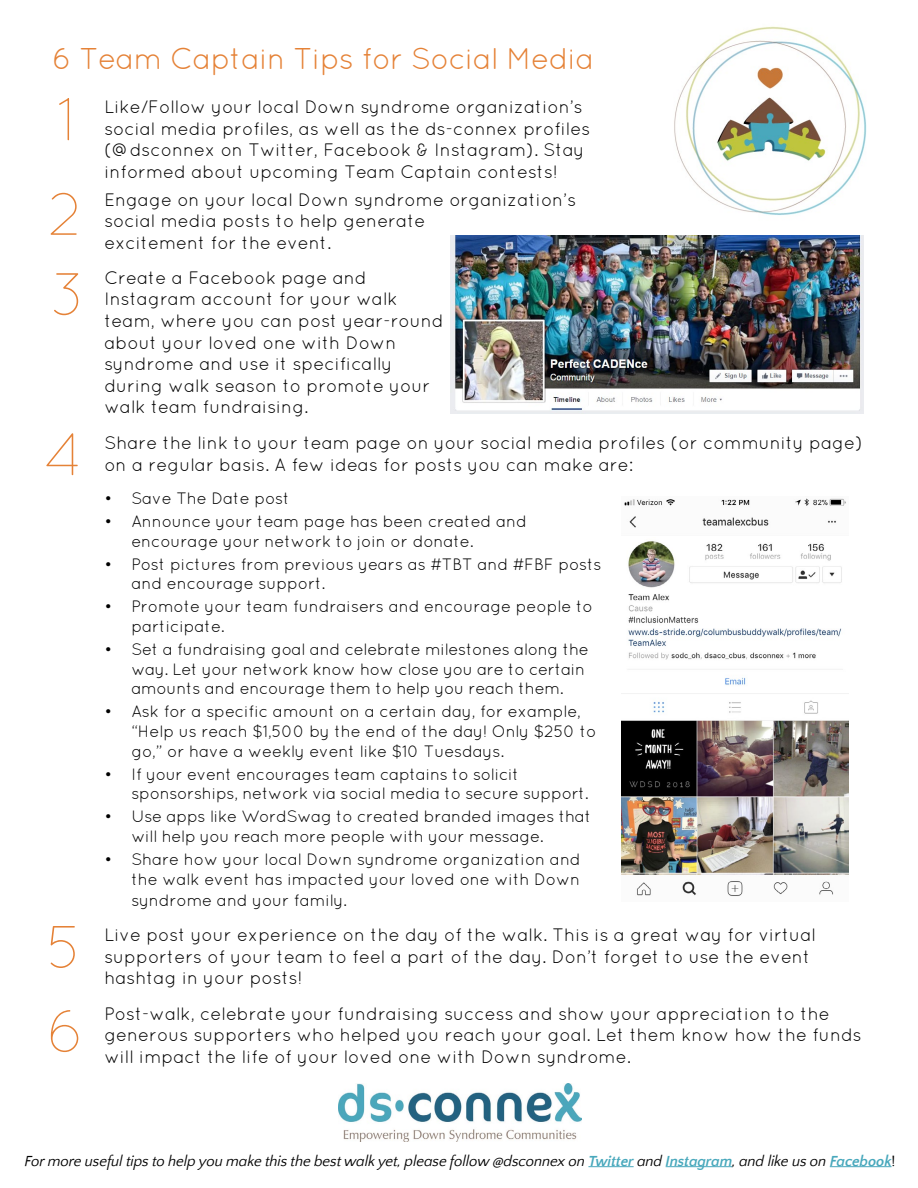
<style>
.page{position:relative;width:918px;height:1188px;background:#fff}
.page>*{position:absolute;margin:0;border:0;box-sizing:border-box;transform-origin:0 0}
.t1{font:300 60px/94.5px "Quicksand";color:#e58237}
.t2{font:30px "Quicksand";letter-spacing:-.02em;color:#e58237}
.t3{font:18px/21.6px "Quicksand";color:#000}
.t4{font:16.5px/19.8px "Quicksand";letter-spacing:-.01em;color:#000}
.t5{font:italic 15px "Quattrocento Sans";letter-spacing:-.01em;color:#000}
.s1{font-weight:700;color:#48a8bc}
.s2{font-style:normal}
</style>
<div class="page">
<hr style="left:588px;top:1166px;width:46px;height:1px;background:#48a8bc">
<hr style="left:666px;top:1166px;width:66px;height:1px;background:#48a8bc">
<hr style="left:830px;top:1166px;width:62px;height:1px;background:#48a8bc">
<img style="left:338px;top:1084px;width:243px;height:58px">
<img style="left:621px;top:498px;width:228px;height:398px">
<img style="left:450px;top:236px;width:414px;height:177px">
<img style="left:674px;top:26px;width:193px;height:190px">
<h2 class="t2" style="left:52px;top:41px;width:543px">6 Team Captain Tips for Social Media</h2>
<h1 class="t1" style="left:48px;top:72px;width:37px">1<br>2</h1>
<h1 class="t1" style="left:50px;top:247px;width:38px">3</h1>
<p class="t3" style="left:104px;top:96px;width:487px">Like/Follow your local Down syndrome organization’s social media profiles, as well as the ds-connex profiles (@dsconnex on Twitter, Facebook &amp; Instagram). Stay informed about upcoming Team Captain contests!</p>
<p class="t3" style="left:104px;top:188px;width:473px">Engage on your local Down syndrome organization’s social media posts to help generate<br>excitement for the event.</p>
<p class="t3" style="left:104px;top:267px;width:341px">Create a Facebook page and<br>Instagram account for your walk team, where you can post year-round about your loved one with Down syndrome and use it specifically during walk season to promote your walk team fundraising.</p>
<p class="t3" style="left:104px;top:431px;width:760px">Share the link to your team page on your social media profiles (or community page)</p>
<h1 class="t1" style="left:43px;top:407px;width:41px">4</h1>
<p class="t3" style="left:104px;top:454px;width:530px">on a regular basis. A few ideas for posts you can make are:</p>
<p class="t4" style="left:104px;top:488px;width:187px">• Save The Date post</p>
<p class="t4" style="left:131px;top:511px;width:397px;text-indent:-27px">• Announce your team page has been created and encourage your network to join or donate.</p>
<p class="t4" style="left:131px;top:554px;width:472px;text-indent:-27px">• Post pictures from previous years as #TBT and #FBF posts and encourage support.</p>
<p class="t4" style="left:131px;top:596px;width:463px;text-indent:-27px">• Promote your team fundraisers and encourage people to participate.</p>
<p class="t4" style="left:131px;top:639px;width:459px;text-indent:-27px">• Set a fundraising goal and celebrate milestones along the way. Let your network know how close you are to certain amounts and encourage them to help you reach them.</p>
<p class="t4" style="left:131px;top:701px;width:467px;text-indent:-27px">• Ask for a specific amount on a certain day, for example, “Help us reach $1,500 by the end of the day! Only $250 to go,” or have a weekly event like $10 Tuesdays.</p>
<p class="t4" style="left:131px;top:764px;width:459px;text-indent:-27px">• If your event encourages team captains to solicit sponsorships, network via social media to secure support.</p>
<p class="t4" style="left:131px;top:806px;width:461px;text-indent:-27px">• Use apps like WordSwag to created branded images that will help you reach more people with your message.</p>
<p class="t4" style="left:104px;top:849px;width:478px;text-align:right">• Share how your local Down syndrome organization and the walk event has impacted your loved one with Down</p>
<p class="t4" style="left:131px;top:890px;width:217px">syndrome and your family.</p>
<p class="t3" style="left:104px;top:924px;width:713px">Live post your experience on the day of the walk. This is a great way for virtual supporters of your team to feel a part of the day. Don’t forget to use the event hashtag in your posts!</p>
<p class="t3" style="left:104px;top:1002px;width:759px">Post-walk, celebrate your fundraising success and show your appreciation to the generous supporters who helped you reach your goal. Let them know how the funds will impact the life of your loved one with Down syndrome.</p>
<h1 class="t1" style="left:47px;top:905px;width:40px;line-height:84px">5<br>6</h1>
<p class="t5" style="left:24px;top:1153px;width:873px">For more useful tips to help you make this the best walk yet, please follow @dsconnex on <span class="s1">Twitter</span> and <span class="s1">Instagram</span>, and like us on <span class="s1">Facebook</span><span class="s2">!</span></p>
</div>
